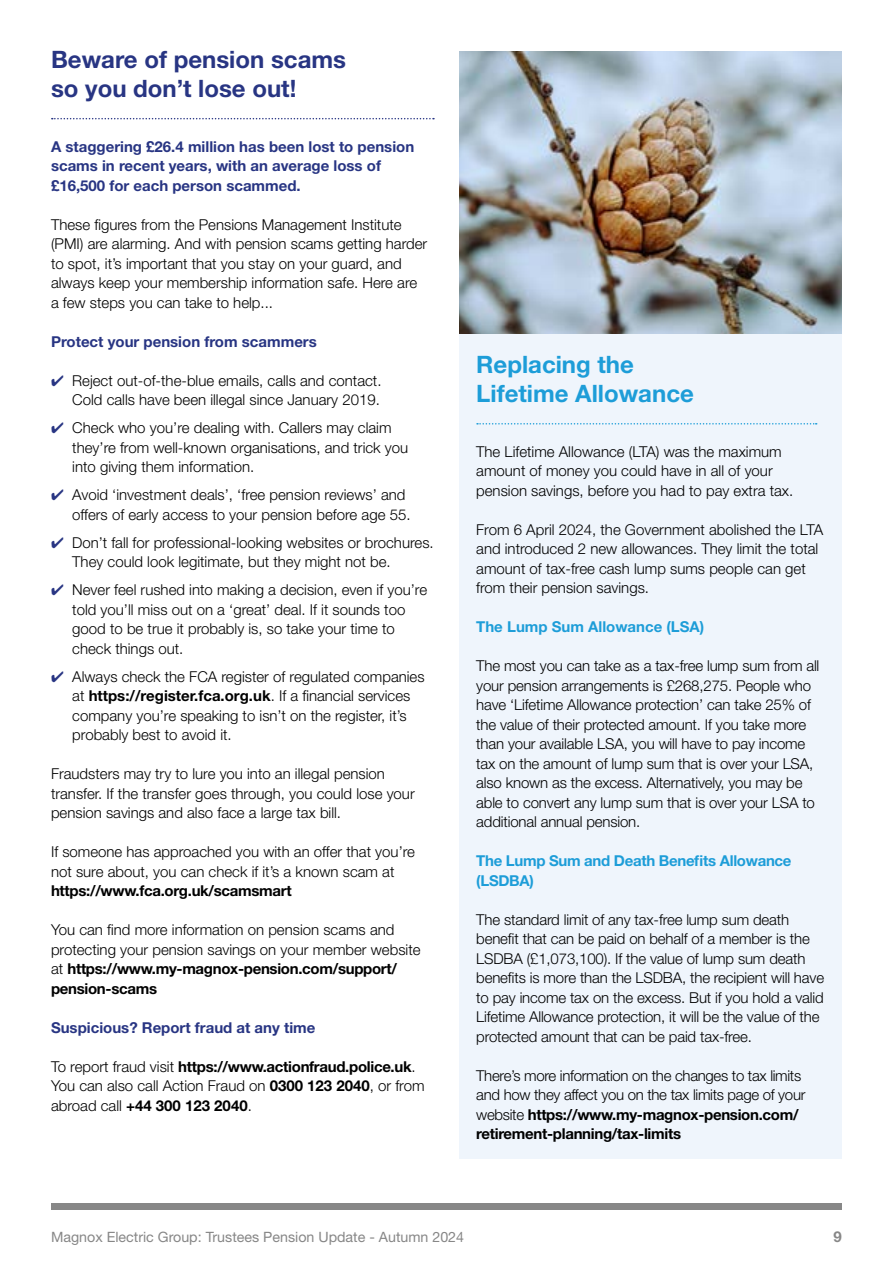
<style>
.page{position:relative;width:893px;height:1263px;background:#fff}
.page>*{position:absolute;margin:0;border:0;box-sizing:border-box;transform-origin:0 0}
.t1{font:700 24px/28.5px "Helvetica Neue LT Std";color:#283583}
.t2{font:700 24px/28.5px "Helvetica Neue LT Std";color:#1d9dd8}
.t3{font:300 15px/19.5px "Helvetica Neue LT Std";color:#000}
.t4{font:700 15px/19.5px "Helvetica Neue LT Std";color:#283583}
.t5{font:300 15px/19.5px "Helvetica Neue LT Std";letter-spacing:-.02em;color:#000}
.t6{font:700 15px/19.5px "Helvetica Neue LT Std";letter-spacing:-.02em;color:#1d9dd8}
.t7{font:700 15px "Helvetica Neue LT Std";letter-spacing:-.02em;color:#000}
.t8{font:700 15px "Helvetica Neue LT Std";color:#1d9dd8}
.t9{font:700 15px "Helvetica Neue LT Std";color:#878787}
.t10{font:14.25px "Helvetica Neue LT Std";color:#878787}
.s1{color:#283583}
.s2{font-weight:700}
</style>
<div class="page">
<div style="left:51px;top:1203px;width:791px;height:7px;background:#878787"></div>
<div style="left:459px;top:334px;width:383px;height:825px;background:#eff5fc"></div>
<svg style="left:52px;top:118px;width:382px;height:1px"></svg>
<img style="left:459px;top:51px;width:383px;height:283px">
<svg style="left:477px;top:423px;width:340px;height:1px"></svg>
<h1 class="t1" style="left:51px;top:45px;width:297px">Beware of pension scams so you don’t lose out!</h1>
<p class="t4" style="left:51px;top:136px;width:365px">A staggering £26.4 million has been lost to pension scams in recent years, with an average loss of £16,500 for each person scammed.</p>
<p class="t3" style="left:51px;top:214px;width:378px">These figures from the Pensions Management Institute (PMI) are alarming. And with pension scams getting harder to spot, it’s important that you stay on your guard, and always keep your membership information safe. Here are a few steps you can take to help...</p>
<p class="t4" style="left:51px;top:331px;width:267px">Protect your pension from scammers</p>
<p class="t3" style="left:51px;top:370px;width:332px;text-align:right"><span class="s1">✔</span> Reject out-of-the-blue emails, calls and contact.<br>Cold calls have been illegal since January 2019.</p>
<p class="t3" style="left:72px;top:418px;width:337px;text-indent:-21px"><span class="s1">✔</span> Check who you’re dealing with. Callers may claim they’re from well-known organisations, and trick you into giving them information.</p>
<p class="t3" style="left:72px;top:485px;width:340px;text-indent:-21px"><span class="s1">✔</span> Avoid ‘investment deals’, ‘free pension reviews’ and offers of early access to your pension before age 55.</p>
<p class="t3" style="left:72px;top:532px;width:363px;text-indent:-21px"><span class="s1">✔</span> Don’t fall for professional-looking websites or brochures.<br>They could look legitimate, but they might not be.</p>
<p class="t3" style="left:72px;top:580px;width:356px;text-indent:-21px"><span class="s1">✔</span> Never feel rushed into making a decision, even if you’re told you’ll miss out on a ‘great’ deal. If it sounds too good to be true it probably is, so take your time to check things out.</p>
<p class="t3" style="left:72px;top:666px;width:354px;text-indent:-21px"><span class="s1">✔</span> Always check the FCA register of regulated companies at <span class="s2">https://register.fca.org.uk</span>. If a financial services company you’re speaking to isn’t on the register, it’s probably best to avoid it.</p>
<p class="t3" style="left:51px;top:764px;width:365px">Fraudsters may try to lure you into an illegal pension transfer. If the transfer goes through, you could lose your pension savings and also face a large tax bill.</p>
<p class="t3" style="left:51px;top:842px;width:366px">If someone has approached you with an offer that you’re not sure about, you can check if it’s a known scam at</p>
<p class="t7" style="left:51px;top:881px;width:242px">https://www.fca.org.uk/scamsmart</p>
<p class="t3" style="left:51px;top:920px;width:371px">You can find more information on pension scams and protecting your pension savings on your member website at <span class="s2">https://www.my-magnox-pension.com/support/ pension-scams</span></p>
<p class="t4" style="left:51px;top:1017px;width:266px">Suspicious? Report fraud at any time</p>
<p class="t3" style="left:51px;top:1056px;width:375px">To report fraud visit <span class="s2">https://www.actionfraud.police.uk</span>.<br>You can also call Action Fraud on <span class="s2">0300 123 2040</span>, or from abroad call <span class="s2">+44 300 123 2040</span>.</p>
<h1 class="t2" style="left:476px;top:350px;width:219px">Replacing the<br>Lifetime Allowance</h1>
<p class="t3" style="left:476px;top:441px;width:319px">The Lifetime Allowance (LTA) was the maximum amount of money you could have in all of your pension savings, before you had to pay extra tax.</p>
<p class="t3" style="left:476px;top:519px;width:348px">From 6 April 2024, the Government abolished the LTA and introduced 2 new allowances. They limit the total amount of tax-free cash lump sums people can get from their pension savings.</p>
<p class="t8" style="left:476px;top:617px;width:230px">The Lump Sum Allowance (LSA)</p>
<p class="t3" style="left:476px;top:656px;width:345px">The most you can take as a tax-free lump sum from all your pension arrangements is £268,275. People who have ‘Lifetime Allowance protection’ can take 25% of the value of their protected amount. If you take more than your available LSA, you will have to pay income tax on the amount of lump sum that is over your LSA, also known as the excess. Alternatively, you may be able to convert any lump sum that is over your LSA to additional annual pension.</p>
<p class="t6" style="left:476px;top:851px;width:317px">The Lump Sum and Death Benefits Allowance (LSDBA)</p>
<p class="t3" style="left:476px;top:909px;width:349px">The standard limit of any tax-free lump sum death benefit that can be paid on behalf of a member is the LSDBA (£1,073,100). If the value of lump sum death benefits is more than the LSDBA, the recipient will have to pay income tax on the excess. But if you hold a valid Lifetime Allowance protection, it will be the value of the protected amount that can be paid tax-free.</p>
<p class="t5" style="left:476px;top:1065px;width:331px">There’s more information on the changes to tax limits and how they affect you on the tax limits page of your website <span class="s2">https://www.my-magnox-pension.com/ retirement-planning/tax-limits</span></p>
<p class="t10" style="left:51px;top:1228px;width:415px">Magnox Electric Group: Trustees Pension Update - Autumn 2024</p>
<p class="t9" style="left:834px;top:1227px;width:10px">9</p>
</div>
